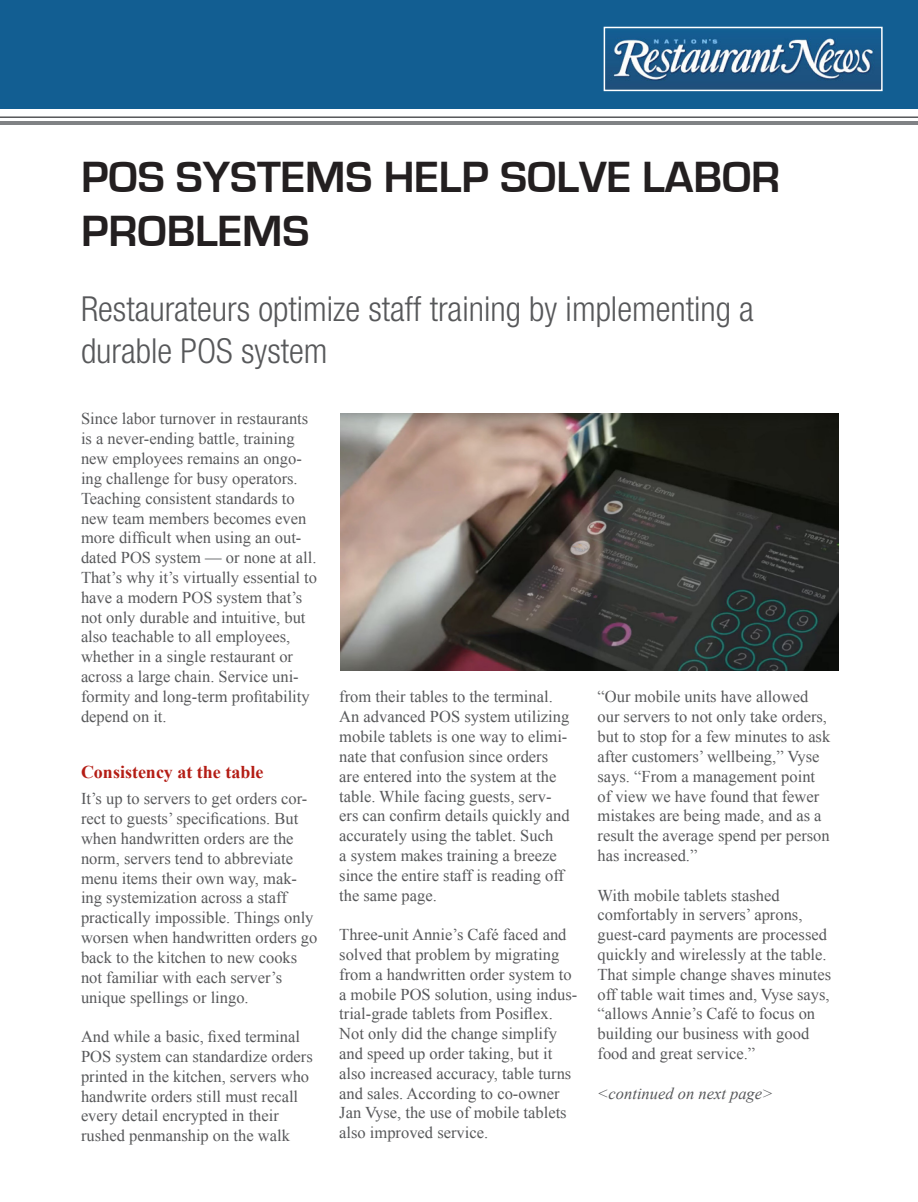
<style>
.page{position:relative;width:918px;height:1202px;background:#fff}
.page>*{position:absolute;margin:0;border:0;box-sizing:border-box;transform-origin:0 0}
.t1{font:700 45px/54px "Eurostile";color:#231f20}
.subtitle{font:300 condensed 34.5px/41.4px "Helvetica Neue LT Std";color:#57585a}
.big_subtitle{font:700 18px "Times New Roman";color:#b41d15}
.body{font:16.5px/19.8px "Times New Roman";color:#57585a}
.body-2{font:italic 16.5px "Times New Roman";color:#57585a}
</style>
<div class="page">
<img style="left:340px;top:413px;width:498px;height:257px">
<div style="left:0;top:0;width:918px;height:109px;background:#125e92"></div>
<hr style="left:0;top:121px;width:918px;height:3px;background:#808285">
<hr style="left:0;top:116px;width:918px;height:2px;background:#57585a">
<img style="left:607px;top:38px;width:273px;height:50px">
<div style="left:604px;top:27px;width:279px;height:64px;border:2px solid #fff"></div>
<p class="t1" style="left:81px;top:151px;width:701px">POS SYSTEMS HELP SOLVE LABOR<br>PROBLEMS</p>
<p class="subtitle" style="left:81px;top:288px;width:674px">Restaurateurs optimize staff training by implementing a durable POS system</p>
<p class="body" style="left:81px;top:409px;width:238px">Since labor turnover in restaurants is a never-ending battle, training new employees remains an ongo&shy;ing challenge for busy operators.<br>Teaching consistent standards to new team members becomes even more difficult when using an out&shy;dated POS system — or none at all.<br>That’s why it’s virtually essential to have a modern POS system that’s not only durable and intuitive, but also teachable to all employees, whether in a single restaurant or across a large chain. Service uni&shy;formity and long-term profitability depend on it.</p>
<p class="big_subtitle" style="left:81px;top:759px;width:184px">Consistency at the table</p>
<p class="body" style="left:81px;top:788px;width:238px">It’s up to servers to get orders cor&shy;rect to guests’ specifications. But when handwritten orders are the norm, servers tend to abbreviate menu items their own way, mak&shy;ing systemization across a staff practically impossible. Things only worsen when handwritten orders go back to the kitchen to new cooks not familiar with each server’s unique spellings or lingo.</p>
<p class="body" style="left:81px;top:1026px;width:233px">And while a basic, fixed terminal POS system can standardize orders printed in the kitchen, servers who handwrite orders still must recall every detail encrypted in their rushed penmanship on the walk</p>
<p class="body" style="left:339px;top:687px;width:232px">from their tables to the terminal.<br>An advanced POS system utilizing mobile tablets is one way to elimi&shy;nate that confusion since orders are entered into the system at the table. While facing guests, serv&shy;ers can confirm details quickly and accurately using the tablet. Such<br>a system makes training a breeze since the entire staff is reading off the same page.</p>
<p class="body" style="left:339px;top:924px;width:240px">Three-unit Annie’s Café faced and solved that problem by migrating from a handwritten order system to a mobile POS solution, using indus&shy;trial-grade tablets from Posiflex.<br>Not only did the change simplify and speed up order taking, but it also increased accuracy, table turns and sales. According to co-owner Jan Vyse, the use of mobile tablets also improved service.</p>
<p class="body" style="left:598px;top:687px;width:234px">“Our mobile units have allowed our servers to not only take orders, but to stop for a few minutes to ask after customers’ wellbeing,” Vyse says. “From a management point of view we have found that fewer mistakes are being made, and as a result the average spend per person has increased.”</p>
<p class="body" style="left:598px;top:885px;width:235px">With mobile tablets stashed comfortably in servers’ aprons, guest-card payments are processed quickly and wirelessly at the table.<br>That simple change shaves minutes off table wait times and, Vyse says, “allows Annie’s Café to focus on building our business with good food and great service.”</p>
<p class="body-2" style="left:598px;top:1081px;width:177px">&lt;continued on next page&gt;</p>
</div>
